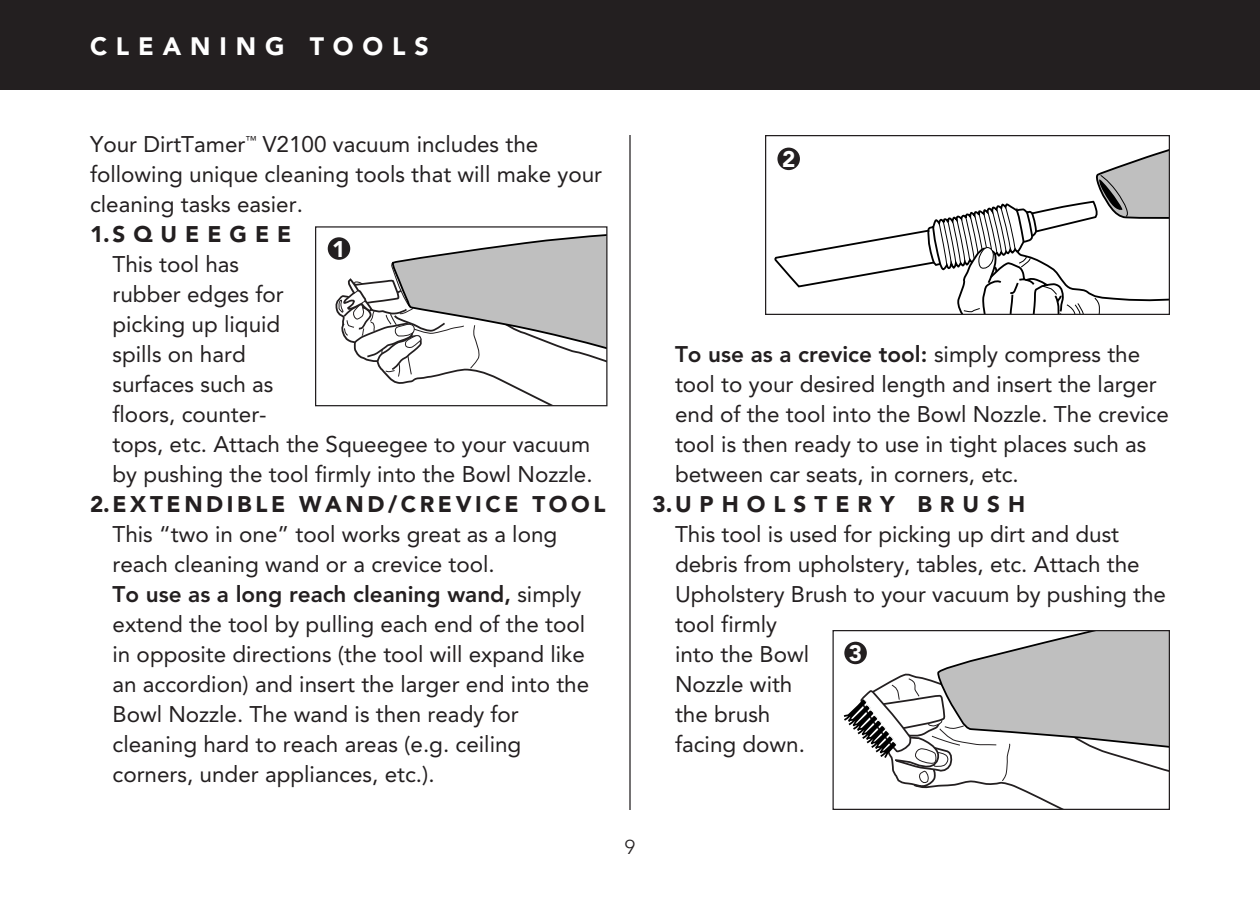
<style>
.page{position:relative;width:1260px;height:900px;background:#fff}
.page>*{position:absolute;margin:0;border:0;box-sizing:border-box;transform-origin:0 0}
.t1{font:900 25px "Avenir";letter-spacing:.355em;color:#fff}
.t2{font:22.5px/30px "Avenir";color:#231f20}
.t3{font:900 22.5px "Avenir";letter-spacing:.16em;color:#231f20}
.t4{font:900 22.5px "Avenir";letter-spacing:.355em;color:#231f20}
.t5{font:900 22.5px "Avenir";color:#fff}
.t6{font:300 20px "Avenir";color:#231f20}
.s1{font-weight:800}
</style>
<div class="page">
<div style="left:0;top:0;width:1260px;height:90px;background:#231f20"></div>
<hr style="left:629px;top:135px;width:2px;height:675px;background:#231f20">
<svg style="left:775px;top:147px;width:393px;height:166px"></svg>
<div style="left:765px;top:135px;width:405px;height:180px;border:1px solid #231f20"></div>
<svg style="left:333px;top:234px;width:273px;height:170px"></svg>
<div style="left:315px;top:226px;width:293px;height:180px;border:1px solid #231f20"></div>
<svg style="left:843px;top:632px;width:325px;height:176px"></svg>
<div style="left:832px;top:630px;width:338px;height:180px;border:1px solid #231f20"></div>
<div style="left:777px;top:148px;width:23px;height:22px;background:#231f20;border-radius:50%"></div>
<div style="left:328px;top:237px;width:22px;height:23px;background:#231f20;border-radius:50%"></div>
<div style="left:844px;top:642px;width:23px;height:22px;background:#231f20;border-radius:50%"></div>
<p class="t1" style="left:90px;top:36px;width:340px">CLEANING TOOLS</p>
<p class="t2" style="left:90px;top:131px;width:514px">Your DirtTamer<sup>™</sup> V2100 vacuum includes the following unique cleaning tools that will make your cleaning tasks easier.</p>
<p class="t4" style="left:90px;top:225px;width:203px">1.SQUEEGEE</p>
<p class="t2" style="left:113px;top:251px;width:482px">This tool has<br>rubber edges for<br>picking up liquid<br>spills on hard<br>surfaces such as<br>floors, counter-<br>tops, etc. Attach the Squeegee to your vacuum by pushing the tool firmly into the Bowl Nozzle.</p>
<p class="t3" style="left:90px;top:495px;width:517px">2.EXTENDIBLE WAND/CREVICE TOOL</p>
<p class="t2" style="left:113px;top:521px;width:478px">This “two in one” tool works great as a long reach cleaning wand or a crevice tool.<br><span class="s1">To use as a long reach cleaning wand,</span> simply extend the tool by pulling each end of the tool in opposite directions (the tool will expand like an accordion) and insert the larger end into the Bowl Nozzle. The wand is then ready for cleaning hard to reach areas (e.g. ceiling corners, under appliances, etc.).</p>
<p class="t5" style="left:332px;top:240px;width:15px">1</p>
<p class="t5" style="left:782px;top:150px;width:15px">2</p>
<p class="t2" style="left:675px;top:341px;width:495px"><span class="s1">To use as a crevice tool:</span> simply compress the tool to your desired length and insert the larger end of the tool into the Bowl Nozzle. The crevice tool is then ready to use in tight places such as between car seats, in corners, etc.</p>
<p class="t4" style="left:653px;top:495px;width:374px">3.UPHOLSTERY BRUSH</p>
<p class="t2" style="left:675px;top:521px;width:493px">This tool is used for picking up dirt and dust debris from upholstery, tables, etc. Attach the<br>Upholstery Brush to your vacuum by pushing the tool firmly<br>into the Bowl<br>Nozzle with<br>the brush<br>facing down.</p>
<p class="t5" style="left:849px;top:644px;width:15px">3</p>
<p class="t6" style="left:625px;top:839px;width:12px">9</p>
</div>
